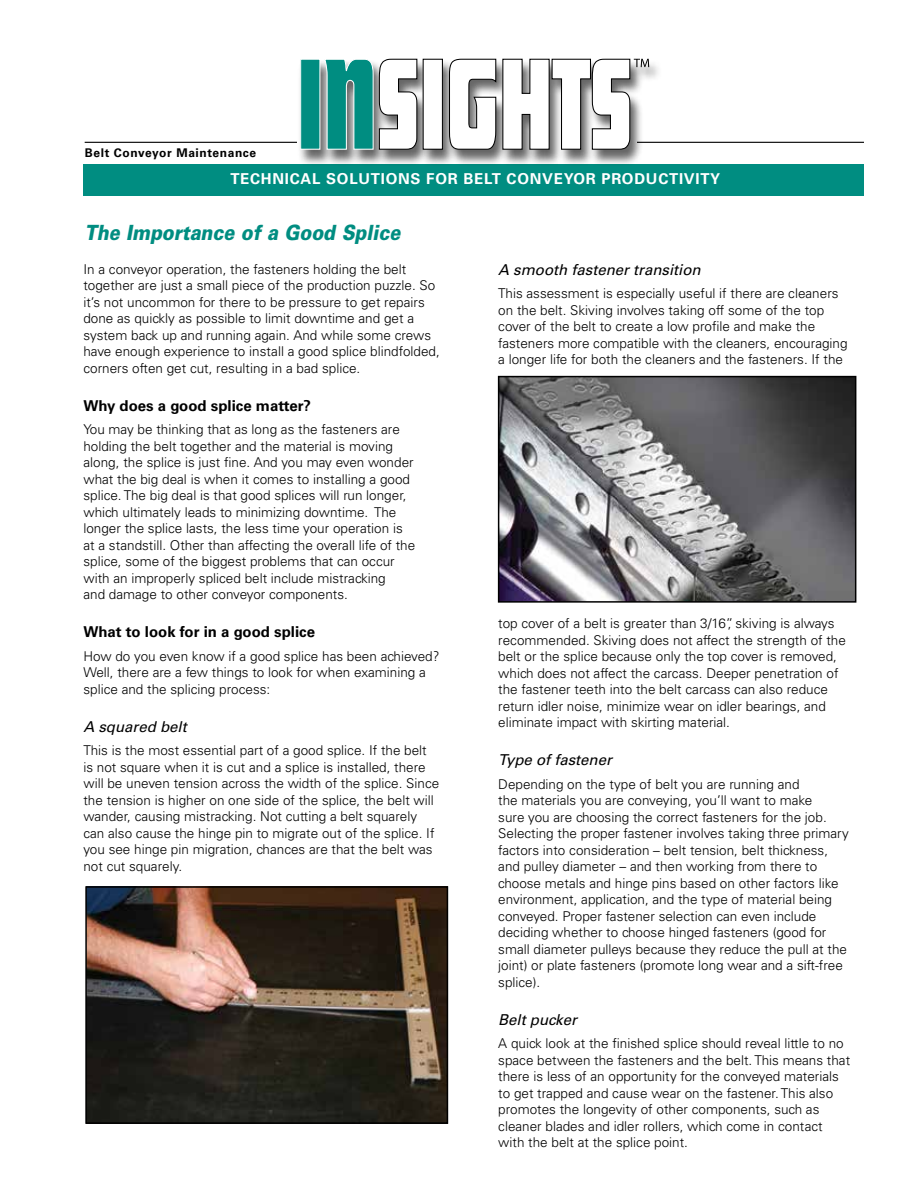
<style>
.page{position:relative;width:918px;height:1188px;background:#fff}
.page>*{position:absolute;margin:0;border:0;box-sizing:border-box;transform-origin:0 0}
.t1{font:italic 900 21px "Univers LT Std";color:#008d81;scale:.85 1}
.t2{font:italic 15px "Univers LT Std";color:#000}
.t3{font:700 15px "Univers LT Std";color:#000}
.t4{font:700 15px "Univers LT Std";letter-spacing:.05em;color:#fff}
.t5{font:300 13.5px/16.5px "Univers LT Std";color:#000}
.t6{font:700 12px "Univers LT Std";letter-spacing:.05em;color:#000}
</style>
<div class="page">
<hr style="left:85px;top:142px;width:779px;height:1px;background:#000">
<div style="left:83px;top:164px;width:781px;height:32px;background:#008d81"></div>
<div style="left:297px;top:59px;width:365px;height:108px;background:#000;opacity:.6"></div>
<div style="left:301px;top:59px;width:19px;height:90px;background:#008d81"></div>
<div style="left:300px;top:59px;width:20px;height:91px;border:1px solid #fff"></div>
<svg style="left:323px;top:58px;width:95px;height:92px"></svg>
<div style="left:423px;top:59px;width:19px;height:90px;background:#fff"></div>
<div style="left:423px;top:59px;width:20px;height:91px;border:1px solid #000"></div>
<svg style="left:448px;top:58px;width:201px;height:92px"></svg>
<img style="left:88px;top:889px;width:357px;height:232px">
<div style="left:85px;top:886px;width:363px;height:238px;border:2px solid #000"></div>
<img style="left:501px;top:379px;width:352px;height:221px">
<div style="left:498px;top:376px;width:358px;height:227px;border:2px solid #000"></div>
<p class="t6" style="left:85px;top:146px;width:173px">Belt Conveyor Maintenance</p>
<p class="t4" style="left:230px;top:170px;width:491px">TECHNICAL SOLUTIONS FOR BELT CONVEYOR PRODUCTIVITY</p>
<h1 class="t1" style="left:85px;top:219px;width:372px">The Importance of a Good Splice</h1>
<p class="t5" style="left:83px;top:261px;width:358px">In a conveyor operation, the fasteners holding the belt together are just a small piece of the production puzzle. So it’s not uncommon for there to be pressure to get repairs done as quickly as possible to limit downtime and get a system back up and running again. And while some crews have enough experience to install a good splice blindfolded, corners often get cut, resulting in a bad splice.</p>
<p class="t3" style="left:83px;top:397px;width:229px">Why does a good splice matter?</p>
<p class="t5" style="left:83px;top:421px;width:333px">You may be thinking that as long as the fasteners are holding the belt together and the material is moving along, the splice is just fine. And you may even wonder what the big deal is when it comes to installing a good splice. The big deal is that good splices will run longer, which ultimately leads to minimizing downtime. The longer the splice lasts, the less time your operation is at a standstill. Other than affecting the overall life of the splice, some of the biggest problems that can occur with an improperly spliced belt include mistracking<br>and damage to other conveyor components.</p>
<p class="t3" style="left:83px;top:623px;width:233px">What to look for in a good splice</p>
<p class="t5" style="left:83px;top:648px;width:358px">How do you even know if a good splice has been achieved?<br>Well, there are a few things to look for when examining a splice and the splicing process:</p>
<p class="t2" style="left:83px;top:718px;width:105px">A squared belt</p>
<p class="t5" style="left:83px;top:742px;width:357px">This is the most essential part of a good splice. If the belt is not square when it is cut and a splice is installed, there will be uneven tension across the width of the splice. Since the tension is higher on one side of the splice, the belt will wander, causing mistracking. Not cutting a belt squarely can also cause the hinge pin to migrate out of the splice. If you see hinge pin migration, chances are that the belt was not cut squarely.</p>
<p class="t2" style="left:498px;top:261px;width:204px">A smooth fastener transition</p>
<p class="t5" style="left:498px;top:285px;width:351px">This assessment is especially useful if there are cleaners on the belt. Skiving involves taking off some of the top cover of the belt to create a low profile and make the fasteners more compatible with the cleaners, encouraging a longer life for both the cleaners and the fasteners. If the</p>
<p class="t5" style="left:498px;top:615px;width:349px">top cover of a belt is greater than 3/16”, skiving is always recommended. Skiving does not affect the strength of the belt or the splice because only the top cover is removed, which does not affect the carcass. Deeper penetration of the fastener teeth into the belt carcass can also reduce return idler noise, minimize wear on idler bearings, and eliminate impact with skirting material.</p>
<p class="t2" style="left:498px;top:751px;width:115px">Type of fastener</p>
<p class="t5" style="left:498px;top:776px;width:352px">Depending on the type of belt you are running and<br>the materials you are conveying, you’ll want to make<br>sure you are choosing the correct fasteners for the job.<br>Selecting the proper fastener involves taking three primary factors into consideration – belt tension, belt thickness, and pulley diameter – and then working from there to choose metals and hinge pins based on other factors like environment, application, and the type of material being conveyed. Proper fastener selection can even include deciding whether to choose hinged fasteners (good for small diameter pulleys because they reduce the pull at the joint) or plate fasteners (promote long wear and a sift-free splice).</p>
<p class="t2" style="left:498px;top:1011px;width:80px">Belt pucker</p>
<p class="t5" style="left:498px;top:1035px;width:353px">A quick look at the finished splice should reveal little to no space between the fasteners and the belt. This means that there is less of an opportunity for the conveyed materials to get trapped and cause wear on the fastener. This also promotes the longevity of other components, such as cleaner blades and idler rollers, which come in contact with the belt at the splice point.</p>
</div>
